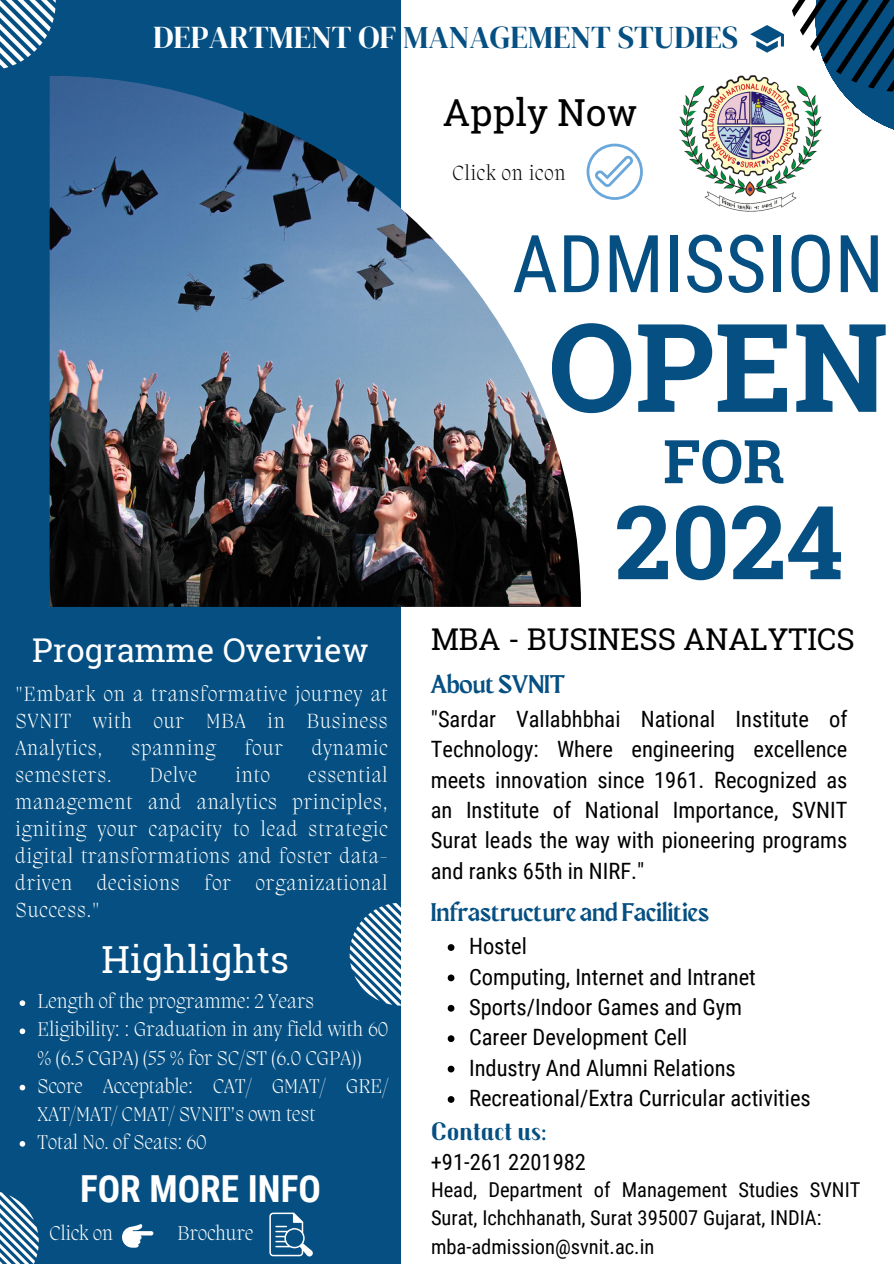
<style>
.page{position:relative;width:894px;height:1264px;background:#fff}
.page>*{position:absolute;margin:0;border:0;box-sizing:border-box;transform-origin:0 0}
.t1{font:700 122.85px "Roboto Slab";color:#054f82}
.t2{font:700 102.15px "Roboto Slab";color:#054f82}
.t3{font:79.8px "Roboto Condensed";color:#054f82}
.t4{font:700 60.3px "Roboto Slab";color:#054f82}
.t5{font:700 37.2px "Roboto Condensed";color:#fff}
.t6{font:37.2px "Roboto Slab";color:#fff}
.t7{font:37.2px "Roboto Slab";color:#000}
.t8{font:32.7px "Roboto Slab";color:#fff}
.t9{font:31.5px "DM Serif Display";color:#054f82}
.t10{font:30px "Roboto Slab";color:#000}
.t11{font:25.5px "Maragsa Display";color:#054f82}
.t12{font:700 25.5px "Trochut";color:#054f82}
.t13{font:22.5px/30.3px "Roboto Condensed";color:#000;text-align:justify}
.t14{font:200 21px/27px "Migra";letter-spacing:.045em;color:#fff;text-align:justify}
.t15{font:200 21px "Migra";letter-spacing:.045em;color:#000}
.t16{font:200 20.55px/28.2px "Migra";letter-spacing:.01em;color:#fff}
.t17{font:20.55px/28.2px "Roboto Condensed";color:#000}
.s1{color:#fff}
</style>
<div class="page">
<div style="left:0;top:0;width:401px;height:1263px;background:#054f82"></div>
<img style="left:50px;top:76px;width:531px;height:530px">
<svg style="left:750px;top:0;width:143px;height:131px"></svg>
<svg style="left:0;top:0;width:56px;height:68px"></svg>
<img style="left:679px;top:76px;width:142px;height:136px">
<svg style="left:0;top:1192px;width:38px;height:71px"></svg>
<svg style="left:122px;top:1224px;width:31px;height:23px"></svg>
<svg style="left:269px;top:1212px;width:44px;height:45px"></svg>
<svg style="left:586px;top:144px;width:56px;height:56px"></svg>
<svg style="left:20px;top:1000px;width:5px;height:5px"></svg>
<svg style="left:20px;top:1028px;width:5px;height:6px"></svg>
<svg style="left:20px;top:1084px;width:5px;height:6px"></svg>
<svg style="left:20px;top:1141px;width:5px;height:5px"></svg>
<svg style="left:349px;top:902px;width:105px;height:109px"></svg>
<svg style="left:447px;top:1035px;width:7px;height:7px"></svg>
<svg style="left:447px;top:1065px;width:7px;height:7px"></svg>
<svg style="left:447px;top:1096px;width:7px;height:6px"></svg>
<p class="t9" style="left:153px;top:16px;width:586px"><span class="s1">DEPARTMENT OF</span> MANAGEMENT STUDIES</p>
<p class="t7" style="left:443px;top:87px;width:196px">Apply Now</p>
<p class="t15" style="left:452px;top:163px;width:114px">Click on icon</p>
<p class="t3" style="left:512px;top:218px;width:373px">ADMISSION</p>
<p class="t1" style="left:547px;top:283px;width:341px">OPEN</p>
<p class="t4" style="left:663px;top:420px;width:123px">FOR</p>
<h5 class="t8" style="left:32px;top:627px;width:338px">Programme Overview</h5>
<p class="t14" style="left:15px;top:682px;width:373px">"Embark on a transformative journey at SVNIT with our MBA in Business Analytics,</p>
<p class="t14" style="left:131px;top:736px;width:85px">spanning</p>
<p class="t14" style="left:245px;top:736px;width:40px">four</p>
<p class="t14" style="left:312px;top:736px;width:77px">dynamic</p>
<p class="t14" style="left:15px;top:763px;width:373px;text-indent:292px">essential management and analytics principles, igniting your capacity to lead strategic digital transformations and foster data&shy;driven decisions for organizational Success."</p>
<p class="t14" style="left:15px;top:763px;width:97px">semesters.</p>
<p class="t14" style="left:150px;top:763px;width:49px">Delve</p>
<p class="t14" style="left:235px;top:763px;width:36px">into</p>
<h6 class="t6" style="left:101px;top:934px;width:189px">Highlights</h6>
<p class="t16" style="left:38px;top:988px;width:278px">Length of the programme: 2 Years</p>
<p class="t16" style="left:38px;top:1017px;width:352px">Eligibility: : Graduation in any field with 60 % (6.5 CGPA) (55 % for SC/ST (6.0 CGPA))</p>
<p class="t16" style="left:38px;top:1073px;width:352px">Score Acceptable: CAT/ GMAT/ GRE/<br>XAT/MAT/ CMAT/ SVNIT’s own test</p>
<p class="t16" style="left:38px;top:1129px;width:170px">Total No. of Seats: 60</p>
<p class="t5" style="left:80px;top:1167px;width:242px">FOR MORE INFO</p>
<p class="t16" style="left:50px;top:1220px;width:65px">Click on</p>
<p class="t16" style="left:178px;top:1220px;width:77px">Brochure</p>
<p class="t2" style="left:614px;top:472px;width:230px">2024</p>
<p class="t10" style="left:431px;top:618px;width:425px">MBA - BUSINESS ANALYTICS</p>
<p class="t11" style="left:430px;top:673px;width:135px">About SVNIT</p>
<h3 class="t13" style="left:430px;top:704px;width:418px">"Sardar Vallabhbhai National Institute of Technology: Where engineering excellence meets innovation since 1961. Recognized as an Institute of National Importance, SVNIT Surat leads the way with pioneering programs and ranks 65th in NIRF."</h3>
<h1 class="t11" style="left:430px;top:900px;width:279px">Infrastructure and Facilities</h1>
<h4 class="t13" style="left:469px;top:931px;width:59px">Hostel</h4>
<h2 class="t13" style="left:469px;top:961px;width:288px">Computing, Internet and Intranet</h2>
<p class="t13" style="left:469px;top:992px;width:274px">Sports/Indoor Games and Gym</p>
<p class="t13" style="left:469px;top:1022px;width:220px">Career Development Cell</p>
<p class="t13" style="left:469px;top:1052px;width:268px">Industry And Alumni Relations</p>
<p class="t13" style="left:469px;top:1083px;width:343px">Recreational/Extra Curricular activities</p>
<p class="t12" style="left:430px;top:1114px;width:117px">Contact us:</p>
<p class="t13" style="left:430px;top:1147px;width:157px">+91-261 2201982</p>
<h6 class="t17" style="left:431px;top:1176px;width:431px">Head, Department of Management Studies SVNIT<br>Surat, Ichchhanath, Surat 395007 Gujarat, INDIA:</h6>
<p class="t17" style="left:431px;top:1232px;width:225px">mba-admission@svnit.ac.in</p>
</div>
